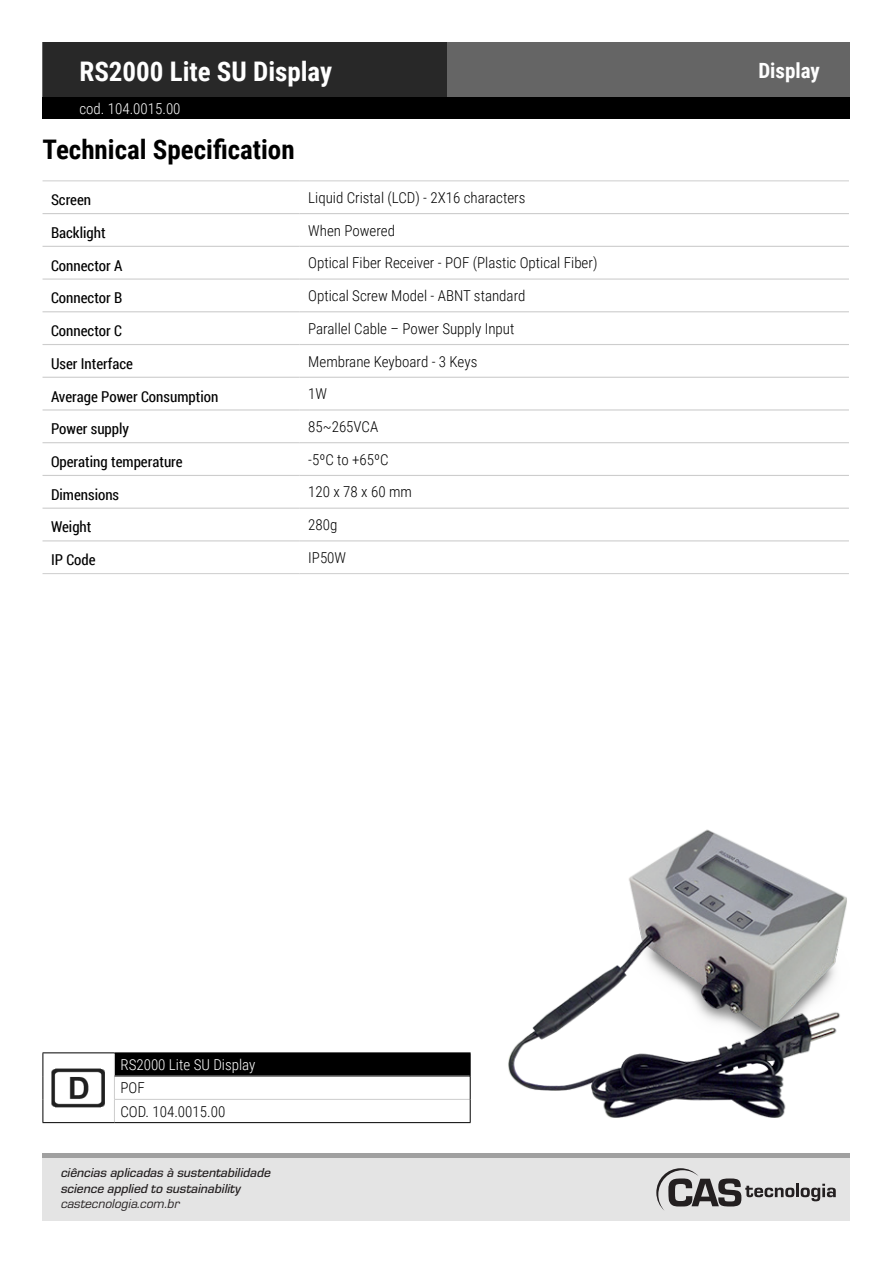
<style>
.page{position:relative;width:893px;height:1263px;background:#fff}
.page>*{position:absolute;margin:0;border:0;box-sizing:border-box;transform-origin:0 0}
.t1{font:700 27px "Roboto Condensed";color:#000}
.t2{font:700 27px "Roboto Condensed";color:#fff}
.t3{font:700 21px "Roboto Condensed";color:#fff}
.t4{font:300 15px/23.2px "Roboto Condensed";color:#000}
.t5{font:15px "Roboto Condensed";color:#000}
.t6{font:300 15px "Roboto Condensed";color:#fff}
.t7{font:13.5px/15.3px "Eurostile Med Ita";color:#231f20}
.t8{font:italic 13.5px "Eurostile";color:#231f20}
</style>
<div class="page">
<div style="left:43px;top:43px;width:807px;height:76px;background:#656565"></div>
<div style="left:43px;top:98px;width:807px;height:21px;background:#000"></div>
<div style="left:43px;top:43px;width:403px;height:55px;background:#282828"></div>
<div style="left:43px;top:1157px;width:807px;height:63px;background:#e4e4e4"></div>
<hr style="left:43px;top:1153px;width:807px;height:4px;background:#a0a0a0">
<hr style="left:43px;top:180px;width:257px;height:1px;background:#cdcdcd">
<hr style="left:300px;top:180px;width:549px;height:1px;background:#cdcdcd">
<hr style="left:43px;top:573px;width:257px;height:1px;background:#cdcdcd">
<hr style="left:300px;top:573px;width:549px;height:1px;background:#cdcdcd">
<hr style="left:43px;top:213px;width:257px;height:1px;background:#cdcdcd">
<hr style="left:300px;top:213px;width:549px;height:1px;background:#cdcdcd">
<hr style="left:43px;top:246px;width:257px;height:1px;background:#cdcdcd">
<hr style="left:300px;top:246px;width:549px;height:1px;background:#cdcdcd">
<hr style="left:43px;top:278px;width:257px;height:2px;background:#cdcdcd">
<hr style="left:300px;top:278px;width:549px;height:2px;background:#cdcdcd">
<hr style="left:43px;top:311px;width:257px;height:1px;background:#cdcdcd">
<hr style="left:300px;top:311px;width:549px;height:1px;background:#cdcdcd">
<hr style="left:43px;top:344px;width:257px;height:1px;background:#cdcdcd">
<hr style="left:300px;top:344px;width:549px;height:1px;background:#cdcdcd">
<hr style="left:43px;top:377px;width:257px;height:1px;background:#cdcdcd">
<hr style="left:300px;top:377px;width:549px;height:1px;background:#cdcdcd">
<hr style="left:43px;top:409px;width:257px;height:1px;background:#cdcdcd">
<hr style="left:300px;top:409px;width:549px;height:1px;background:#cdcdcd">
<hr style="left:43px;top:442px;width:257px;height:1px;background:#cdcdcd">
<hr style="left:300px;top:442px;width:549px;height:1px;background:#cdcdcd">
<hr style="left:43px;top:475px;width:257px;height:1px;background:#cdcdcd">
<hr style="left:300px;top:475px;width:549px;height:1px;background:#cdcdcd">
<hr style="left:43px;top:508px;width:257px;height:1px;background:#cdcdcd">
<hr style="left:300px;top:508px;width:549px;height:1px;background:#cdcdcd">
<hr style="left:43px;top:540px;width:257px;height:1px;background:#cdcdcd">
<hr style="left:300px;top:540px;width:549px;height:1px;background:#cdcdcd">
<div style="left:114px;top:1053px;width:356px;height:23px;background:#000"></div>
<hr style="left:114px;top:1076px;width:356px;height:1px;background:#cdcdcd">
<hr style="left:114px;top:1099px;width:356px;height:1px;background:#cdcdcd">
<svg style="left:114px;top:1053px;width:1px;height:69px"></svg>
<hr style="left:43px;top:1052px;width:71px;height:1px;background:#000">
<svg style="left:43px;top:1053px;width:1px;height:69px"></svg>
<hr style="left:43px;top:1122px;width:71px;height:1px;background:#000">
<hr style="left:114px;top:1052px;width:357px;height:1px;background:#000">
<svg style="left:470px;top:1053px;width:1px;height:69px"></svg>
<hr style="left:114px;top:1122px;width:357px;height:1px;background:#000">
<img style="left:51px;top:1068px;width:54px;height:40px">
<svg style="left:656px;top:1168px;width:180px;height:42px"></svg>
<img style="left:508px;top:829px;width:339px;height:289px">
<h1 class="t2" style="left:79px;top:52px;width:254px">RS2000 Lite SU Display</h1>
<h2 class="t3" style="left:758px;top:56px;width:63px">Display</h2>
<p class="t6" style="left:79px;top:98px;width:103px">cod. 104.0015.00</p>
<h1 class="t1" style="left:43px;top:130px;width:254px">Technical Specification</h1>
<p class="t5" style="left:51px;top:189px;width:42px">Screen</p>
<p class="t4" style="left:308px;top:185px;width:219px">Liquid Cristal (LCD) - 2X16 characters</p>
<p class="t5" style="left:51px;top:222px;width:56px">Backlight</p>
<p class="t4" style="left:308px;top:218px;width:88px">When Powered</p>
<p class="t5" style="left:51px;top:255px;width:73px">Connector A</p>
<p class="t4" style="left:308px;top:251px;width:291px">Optical Fiber Receiver - POF (Plastic Optical Fiber)</p>
<p class="t5" style="left:51px;top:288px;width:73px">Connector B</p>
<p class="t4" style="left:308px;top:284px;width:219px">Optical Screw Model - ABNT standard</p>
<p class="t5" style="left:51px;top:320px;width:72px">Connector C</p>
<p class="t4" style="left:308px;top:316px;width:208px">Parallel Cable – Power Supply Input</p>
<p class="t5" style="left:51px;top:353px;width:84px">User Interface</p>
<p class="t4" style="left:308px;top:349px;width:171px">Membrane Keyboard - 3 Keys</p>
<p class="t5" style="left:51px;top:386px;width:169px">Average Power Consumption</p>
<p class="t4" style="left:308px;top:382px;width:20px">1W</p>
<p class="t5" style="left:51px;top:418px;width:80px">Power supply</p>
<p class="t4" style="left:308px;top:414px;width:72px">85~265VCA</p>
<p class="t5" style="left:51px;top:451px;width:133px">Operating temperature</p>
<p class="t4" style="left:308px;top:447px;width:82px">-5ºC to +65ºC</p>
<p class="t5" style="left:51px;top:484px;width:70px">Dimensions</p>
<p class="t4" style="left:308px;top:480px;width:105px">120 x 78 x 60 mm</p>
<p class="t5" style="left:51px;top:517px;width:42px">Weight</p>
<p class="t4" style="left:308px;top:513px;width:31px">280g</p>
<p class="t5" style="left:51px;top:549px;width:46px">IP Code</p>
<p class="t4" style="left:308px;top:545px;width:39px">IP50W</p>
<p class="t6" style="left:120px;top:1054px;width:136px">RS2000 Lite SU Display</p>
<p class="t4" style="left:120px;top:1076px;width:106px">POF<br>COD. 104.0015.00</p>
<p class="t7" style="left:61px;top:1164px;width:211px">ciências aplicadas à sustentabilidade science applied to sustainability</p>
<p class="t8" style="left:61px;top:1194px;width:120px">castecnologia.com.br</p>
</div>
